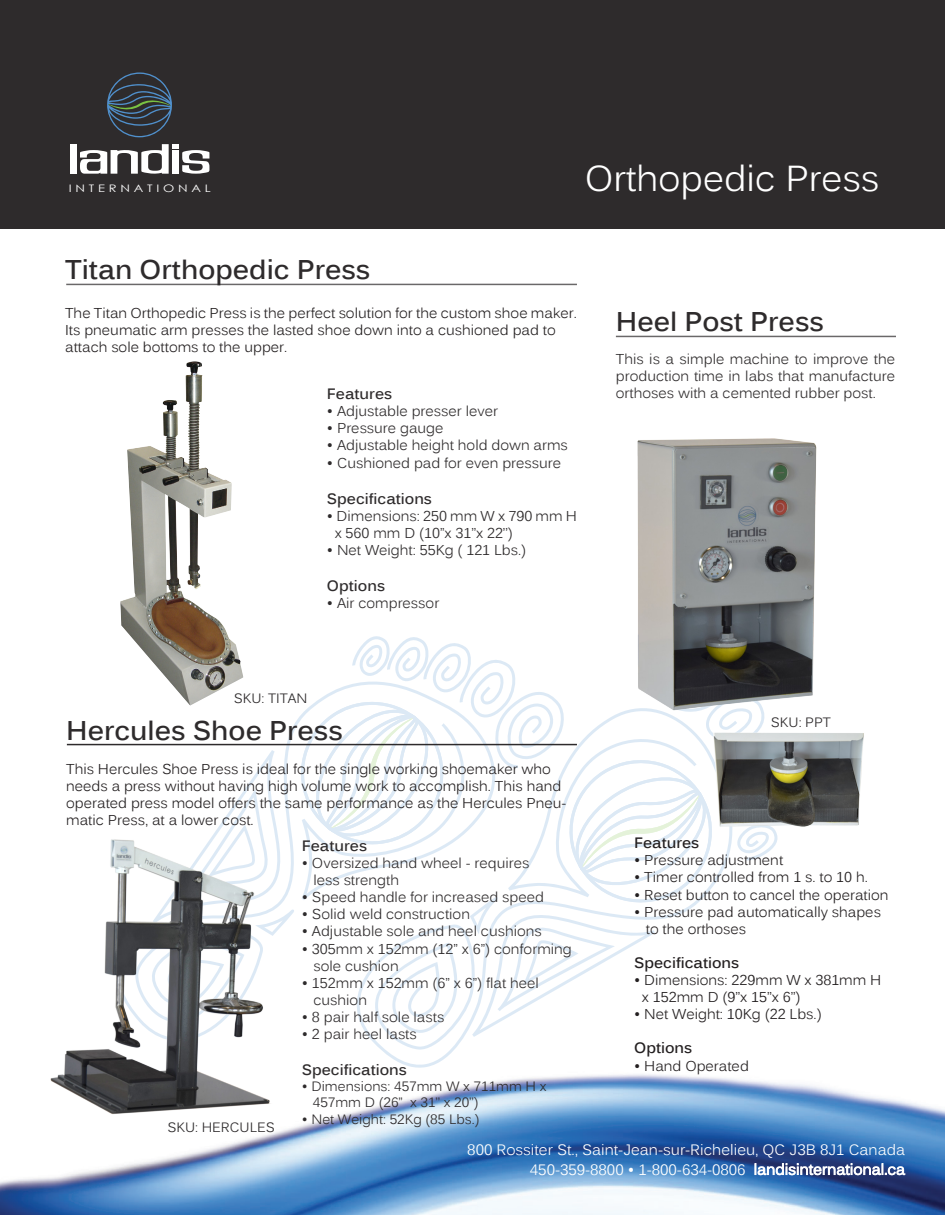
<style>
.page{position:relative;width:945px;height:1215px;background:#fff}
.page>*{position:absolute;margin:0;border:0;box-sizing:border-box;transform-origin:0 0}
.t1{font:36px "Kalinga";color:#fff}
.t2{font:700 27px "Kalinga";color:#2e2b2c}
.t3{font:15px/19.5px "Kalinga";color:#fff;text-align:right}
.t4{font:700 15px "Kalinga";color:#2e2b2c}
.t5{font:700 15px "Kalinga";color:#231f20}
.t6{font:14.25px/17.1px "Kalinga";color:#231f20}
.t7{font:14.25px/17.1px "Kalinga";color:#2e2b2c}
.t8{font:13.5px "Kalinga";color:#2e2b2c}
.t9{font:10.35px "Century Gothic";letter-spacing:.29em;color:#fff;scale:1.25 1}
</style>
<div class="page">
<img style="left:0;top:1074px;width:945px;height:141px">
<svg style="left:755px;top:1163px;width:150px;height:12px"></svg>
<div style="left:1px;top:0;width:944px;height:228px;background:#2e2b2c"></div>
<svg style="left:107px;top:72px;width:65px;height:65px"></svg>
<div style="left:70px;top:144px;width:7px;height:30px;background:#fff"></div>
<svg style="left:80px;top:144px;width:129px;height:30px"></svg>
<svg style="left:153px;top:636px;width:625px;height:401px"></svg>
<img style="left:47px;top:833px;width:234px;height:292px">
<img style="left:120px;top:363px;width:123px;height:343px">
<hr style="left:67px;top:744px;width:510px;height:1px;background:#2e2b2c">
<hr style="left:66px;top:284px;width:511px;height:1px;background:#2e2b2c">
<img style="left:626px;top:438px;width:191px;height:279px">
<hr style="left:616px;top:336px;width:280px;height:1px;background:#2e2b2c">
<img style="left:709px;top:732px;width:155px;height:104px">
<p class="t9" style="left:69px;top:181px;width:115px">INTERNATIONAL</p>
<p class="t1" style="left:585px;top:155px;width:296px">Orthopedic Press</p>
<p class="t2" style="left:65px;top:252px;width:307px">Titan Orthopedic Press</p>
<p class="t6" style="left:65px;top:306px;width:513px">The Titan Orthopedic Press is the perfect solution for the custom shoe maker.<br>Its pneumatic arm presses the lasted shoe down into a cushioned pad to</p>
<p class="t6" style="left:65px;top:340px;width:224px">attach sole bottoms to the upper.</p>
<p class="t2" style="left:616px;top:303px;width:210px">Heel Post Press</p>
<p class="t7" style="left:616px;top:352px;width:281px">This is a simple machine to improve the production time in labs that manufacture</p>
<p class="t4" style="left:327px;top:384px;width:67px">Features</p>
<p class="t7" style="left:616px;top:386px;width:261px">orthoses with a cemented rubber post.</p>
<p class="t7" style="left:327px;top:404px;width:173px">• Adjustable presser lever</p>
<p class="t7" style="left:327px;top:421px;width:118px">• Pressure gauge</p>
<p class="t7" style="left:327px;top:438px;width:242px">• Adjustable height hold down arms</p>
<p class="t7" style="left:327px;top:456px;width:236px">• Cushioned pad for even pressure</p>
<p class="t4" style="left:327px;top:489px;width:107px">Specifications</p>
<p class="t7" style="left:327px;top:509px;width:251px">• Dimensions: 250 mm W x 790 mm H</p>
<p class="t7" style="left:335px;top:526px;width:180px">x 560 mm D (10”x 31’’x 22’’)</p>
<p class="t7" style="left:327px;top:543px;width:201px">• Net Weight: 55Kg ( 121 Lbs.)</p>
<p class="t4" style="left:327px;top:576px;width:60px">Options</p>
<p class="t7" style="left:327px;top:596px;width:114px">• Air compressor</p>
<p class="t8" style="left:234px;top:689px;width:75px">SKU: TITAN</p>
<p class="t2" style="left:66px;top:713px;width:278px">Hercules Shoe Press</p>
<p class="t6" style="left:66px;top:761px;width:501px">This Hercules Shoe Press is ideal for the single working shoemaker who needs a press without having high volume work to accomplish. This hand operated press model offers the same performance as the Hercules Pneu&shy;matic Press, at a lower cost.</p>
<p class="t8" style="left:167px;top:1119px;width:109px">SKU: HERCULES</p>
<p class="t4" style="left:302px;top:836px;width:67px">Features</p>
<p class="t7" style="left:302px;top:856px;width:229px">• Oversized hand wheel - requires</p>
<p class="t7" style="left:313px;top:873px;width:87px">less strength</p>
<p class="t7" style="left:302px;top:890px;width:244px">• Speed handle for increased speed</p>
<p class="t7" style="left:302px;top:907px;width:170px">• Solid weld construction</p>
<p class="t7" style="left:302px;top:924px;width:242px">• Adjustable sole and heel cushions</p>
<p class="t7" style="left:302px;top:941px;width:272px">• 305mm x 152mm (12” x 6”) conforming</p>
<p class="t7" style="left:313px;top:958px;width:87px">sole cushion</p>
<p class="t7" style="left:302px;top:976px;width:239px">• 152mm x 152mm (6” x 6”) flat heel</p>
<p class="t7" style="left:313px;top:993px;width:55px">cushion</p>
<p class="t7" style="left:302px;top:1010px;width:144px">• 8 pair half sole lasts</p>
<p class="t7" style="left:302px;top:1027px;width:116px">• 2 pair heel lasts</p>
<p class="t4" style="left:302px;top:1060px;width:107px">Specifications</p>
<p class="t8" style="left:302px;top:1078px;width:246px">• Dimensions: 457mm W x 711mm H x</p>
<p class="t8" style="left:313px;top:1094px;width:167px">457mm D (26” x 31’’ x 20’’)</p>
<p class="t8" style="left:302px;top:1110px;width:179px">• Net Weight: 52Kg (85 Lbs.)</p>
<p class="t8" style="left:771px;top:713px;width:61px">SKU: PPT</p>
<p class="t5" style="left:634px;top:833px;width:67px">Features</p>
<p class="t6" style="left:634px;top:853px;width:151px">• Pressure adjustment</p>
<p class="t6" style="left:634px;top:870px;width:235px">• Timer controlled from 1 s. to 10 h.</p>
<p class="t6" style="left:634px;top:887px;width:256px">• Reset button to cancel the operation</p>
<p class="t6" style="left:634px;top:904px;width:248px">• Pressure pad automatically shapes</p>
<p class="t6" style="left:646px;top:922px;width:102px">to the orthoses</p>
<p class="t5" style="left:634px;top:953px;width:107px">Specifications</p>
<p class="t6" style="left:634px;top:973px;width:249px">• Dimensions: 229mm W x 381mm H</p>
<p class="t6" style="left:642px;top:990px;width:160px">x 152mm D (9’’x 15’’x 6’’)</p>
<p class="t6" style="left:634px;top:1007px;width:189px">• Net Weight: 10Kg (22 Lbs.)</p>
<p class="t5" style="left:634px;top:1038px;width:60px">Options</p>
<p class="t6" style="left:634px;top:1058px;width:116px">• Hand Operated</p>
<p class="t3" style="left:467px;top:1141px;width:439px">800 Rossiter St., Saint-Jean-sur-Richelieu, QC J3B 8J1 Canada<br>450-359-8800 • 1-800-634-0806 landisinternational.ca</p>
</div>
